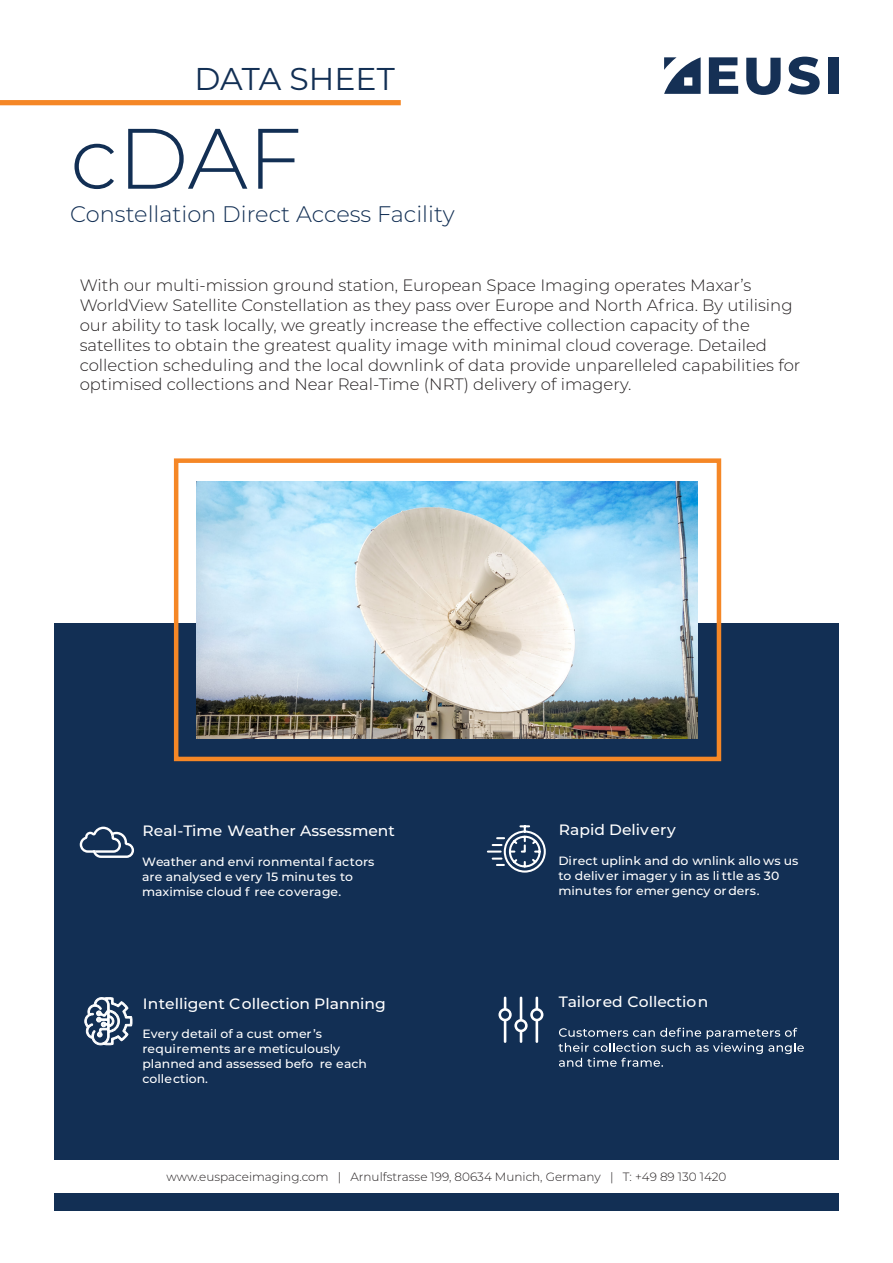
<style>
.page{position:relative;width:893px;height:1263px;background:#fff}
.page>*{position:absolute;margin:0;border:0;box-sizing:border-box;transform-origin:0 0}
.t1{font:300 85.5px "Montserrat";color:#122f54}
.t2{font:31.5px "Montserrat";color:#122f54}
.t3{font:300 22.5px "Montserrat";color:#122f54}
.t4{font:300 16.5px/19.8px "Montserrat";color:#231f20}
.t5{font:500 15px "Montserrat";color:#fff}
.t6{font:500 12px/15px "Montserrat";color:#fff}
.t7{font:300 12px "Montserrat";color:#231f20}
</style>
<div class="page">
<div style="left:54px;top:624px;width:785px;height:536px;background:#122f54"></div>
<svg style="left:709px;top:57px;width:29px;height:37px"></svg>
<svg style="left:788px;top:57px;width:32px;height:38px"></svg>
<svg style="left:664px;top:57px;width:37px;height:37px"></svg>
<svg style="left:746px;top:58px;width:35px;height:37px"></svg>
<div style="left:828px;top:57px;width:10px;height:37px;background:#153055"></div>
<div style="left:0;top:100px;width:401px;height:5px;background:#f58726"></div>
<div style="left:174px;top:458px;width:547px;height:303px;border:4px solid #f58726"></div>
<div style="left:54px;top:1193px;width:784px;height:18px;background:#122f54"></div>
<img style="left:197px;top:481px;width:501px;height:257px">
<svg style="left:487px;top:825px;width:59px;height:48px"></svg>
<svg style="left:80px;top:827px;width:54px;height:31px"></svg>
<svg style="left:84px;top:997px;width:48px;height:48px"></svg>
<svg style="left:558px;top:1028px;width:246px;height:39px"></svg>
<svg style="left:498px;top:996px;width:45px;height:47px"></svg>
<h2 class="t2" style="left:195px;top:57px;width:202px">DATA SHEET</h2>
<p class="t1" style="left:70px;top:100px;width:233px">cDAF</p>
<p class="t3" style="left:70px;top:199px;width:386px">Constellation Direct Access Facility</p>
<p class="t4" style="left:80px;top:275px;width:722px">With our multi-mission ground station, European Space Imaging operates Maxar’s WorldView Satellite Constellation as they pass over Europe and North Africa. By utilising our ability to task locally, we greatly increase the effective collection capacity of the satellites to obtain the greatest quality image with minimal cloud coverage. Detailed collection scheduling and the local downlink of data provide unparelleled capabilities for optimised collections and Near Real-Time (NRT) delivery of imagery.</p>
<p class="t5" style="left:142px;top:820px;width:254px">Real-Time Weather Assessment</p>
<p class="t6" style="left:142px;top:854px;width:234px">Weather and envi ronmental f actors are analysed e very 15 minu tes to maximise cloud f ree coverage.</p>
<p class="t5" style="left:143px;top:993px;width:244px">Intelligent Collection Planning</p>
<p class="t6" style="left:142px;top:1026px;width:226px">Every detail of a cust omer ’s requirements are meticulously planned and assessed befo re each collection.</p>
<p class="t5" style="left:559px;top:819px;width:118px">Rapid Delivery</p>
<p class="t6" style="left:558px;top:853px;width:242px">Direct uplink and do wnlink allo ws us to deliver imager y in as li ttle as 30 minutes for emer gency orders.</p>
<p class="t5" style="left:559px;top:991px;width:151px">Tailored Collection</p>
<p class="t7" style="left:167px;top:1168px;width:561px">www.euspaceimaging.com | Arnulfstrasse 199, 80634 Munich, Germany | T: +49 89 130 1420</p>
</div>
